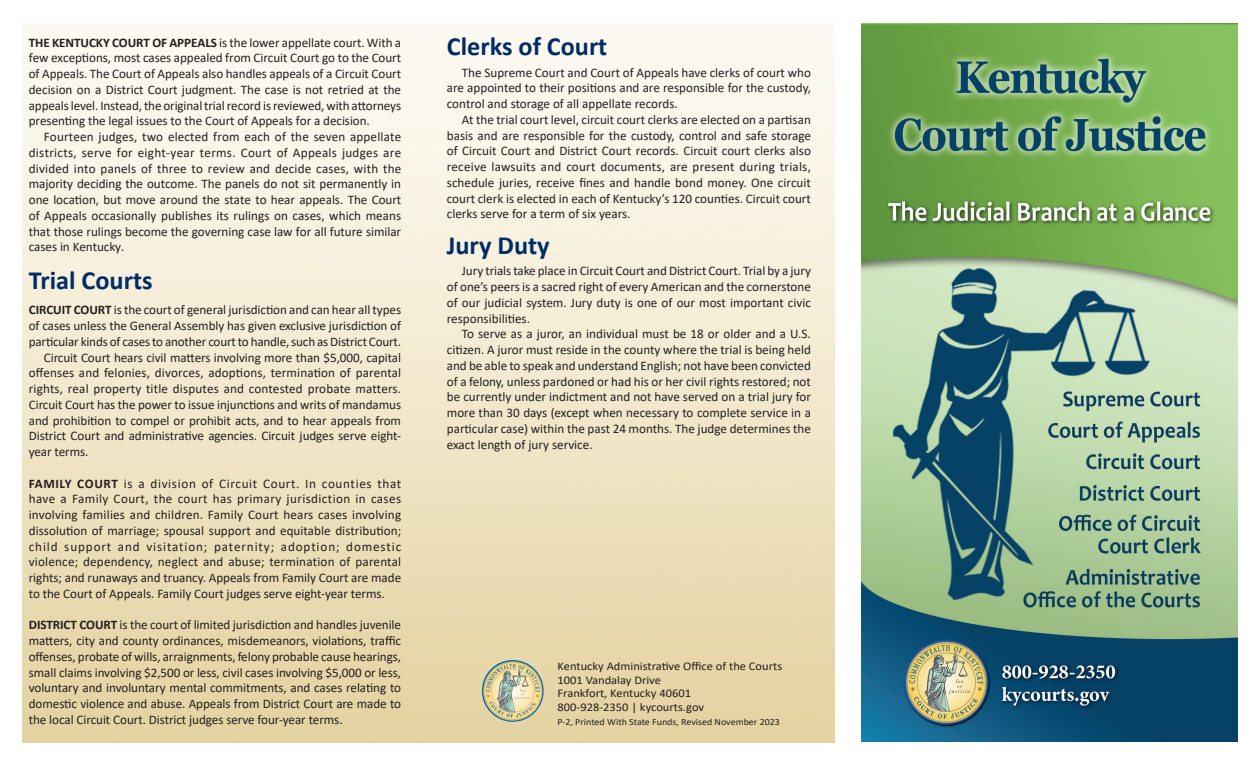
<style>
.page{position:relative;width:1260px;height:765px;background:#fff}
.page>*{position:absolute;margin:0;border:0;box-sizing:border-box;transform-origin:0 0}
.t1{font:700 26.25px "Calibri";color:#002b65}
.t2{font:13.12px/15.8px "Calibri";letter-spacing:-.005em;color:#231f20;text-align:justify}
.t3{font:13.12px "Calibri";letter-spacing:.015em;color:#231f20}
.t4{font:11.75px/13.8px "Calibri";color:#231f20;scale:1.06 1}
.t5{font:9.38px "Calibri";color:#231f20;scale:1.06 1}
.s1{font-weight:700}
</style>
<div class="page">
<img style="left:861px;top:23px;width:377px;height:718px">
<svg style="left:482px;top:660px;width:62px;height:62px;background:#c7c49f"></svg>
<p class="t2" style="left:29px;top:34px;width:374px"><span class="s1">THE KENTUCKY COURT OF APPEALS</span> is the lower appellate court. With a few exceptions, most cases appealed from Circuit Court go to the Court of Appeals. The Court of Appeals also handles appeals of a Circuit Court decision on a District Court judgment. The case is not retried at the appeals level. Instead, the original trial record is reviewed, with attorneys presenting the legal issues to the Court of Appeals for a decision.</p>
<p class="t2" style="left:29px;top:129px;width:374px;text-indent:15px">Fourteen judges, two elected from each of the seven appellate districts, serve for eight-year terms. Court of Appeals judges are divided into panels of three to review and decide cases, with the majority deciding the outcome. The panels do not sit permanently in one location, but move around the state to hear appeals. The Court of Appeals occasionally publishes its rulings on cases, which means that those rulings become the governing case law for all future similar cases in Kentucky.</p>
<h1 class="t1" style="left:29px;top:261px;width:125px">Trial Courts</h1>
<p class="t2" style="left:29px;top:302px;width:374px"><span class="s1">CIRCUIT COURT</span> is the court of general jurisdiction and can hear all types</p>
<p class="t2" style="left:29px;top:318px;width:374px">of cases unless the General Assembly has given exclusive jurisdiction of</p>
<p class="t2" style="left:29px;top:333px;width:374px">particular kinds of cases to another court to handle, such as District Court.</p>
<p class="t2" style="left:44px;top:349px;width:359px">Circuit Court hears civil matters involving more than $5,000, capital</p>
<p class="t2" style="left:29px;top:365px;width:374px">offenses and felonies, divorces, adoptions, termination of parental</p>
<p class="t3" style="left:29px;top:380px;width:374px">rights, real property title disputes and contested probate matters.</p>
<p class="t2" style="left:29px;top:396px;width:374px">Circuit Court has the power to issue injunctions and writs of mandamus</p>
<p class="t2" style="left:29px;top:412px;width:374px">and prohibition to compel or prohibit acts, and to hear appeals from</p>
<p class="t2" style="left:29px;top:428px;width:374px">District Court and administrative agencies. Circuit judges serve eight-</p>
<p class="t2" style="left:29px;top:444px;width:61px">year terms.</p>
<p class="t2" style="left:29px;top:475px;width:374px"><span class="s1">FAMILY COURT</span> is a division of Circuit Court. In counties that have a Family Court, the court has primary jurisdiction in cases involving families and children. Family Court hears cases involving dissolution of marriage; spousal support and equitable distribution; child support and visitation; paternity; adoption; domestic violence; dependency, neglect and abuse; termination of parental rights; and runaways and truancy. Appeals from Family Court are made to the Court of Appeals. Family Court judges serve eight-year terms.</p>
<p class="t2" style="left:29px;top:617px;width:374px"><span class="s1">DISTRICT COURT</span> is the court of limited jurisdiction and handles juvenile matters, city and county ordinances, misdemeanors, violations, traffic offenses, probate of wills, arraignments, felony probable cause hearings, small claims involving $2,500 or less, civil cases involving $5,000 or less, voluntary and involuntary mental commitments, and cases relating to domestic violence and abuse. Appeals from District Court are made to the local Circuit Court. District judges serve four-year terms.</p>
<h1 class="t1" style="left:447px;top:28px;width:162px">Clerks of Court</h1>
<p class="t2" style="left:447px;top:64px;width:366px;text-indent:15px">The Supreme Court and Court of Appeals have clerks of court who are appointed to their positions and are responsible for the custody, control and storage of all appellate records.</p>
<p class="t2" style="left:447px;top:111px;width:366px;text-indent:15px">At the trial court level, circuit court clerks are elected on a partisan basis and are responsible for the custody, control and safe storage of Circuit Court and District Court records. Circuit court clerks also receive lawsuits and court documents, are present during trials, schedule juries, receive fines and handle bond money. One circuit court clerk is elected in each of Kentucky’s 120 counties. Circuit court clerks serve for a term of six years.</p>
<h1 class="t1" style="left:447px;top:227px;width:104px">Jury Duty</h1>
<p class="t2" style="left:447px;top:263px;width:366px;text-indent:15px">Jury trials take place in Circuit Court and District Court. Trial by a jury of one’s peers is a sacred right of every American and the cornerstone of our judicial system. Jury duty is one of our most important civic responsibilities.</p>
<p class="t2" style="left:447px;top:326px;width:366px;text-indent:15px">To serve as a juror, an individual must be 18 or older and a U.S. citizen. A juror must reside in the county where the trial is being held and be able to speak and understand English; not have been convicted of a felony, unless pardoned or had his or her civil rights restored; not be currently under indictment and not have served on a trial jury for more than 30 days (except when necessary to complete service in a particular case) within the past 24 months. The judge determines the exact length of jury service.</p>
<p class="t4" style="left:558px;top:659px;width:213px">Kentucky Administrative Office of the Courts<br>1001 Vandalay Drive<br>Frankfort, Kentucky 40601<br>800-928-2350 | kycourts.gov</p>
<p class="t5" style="left:558px;top:715px;width:211px">P-2, Printed With State Funds, Revised November 2023</p>
</div>
